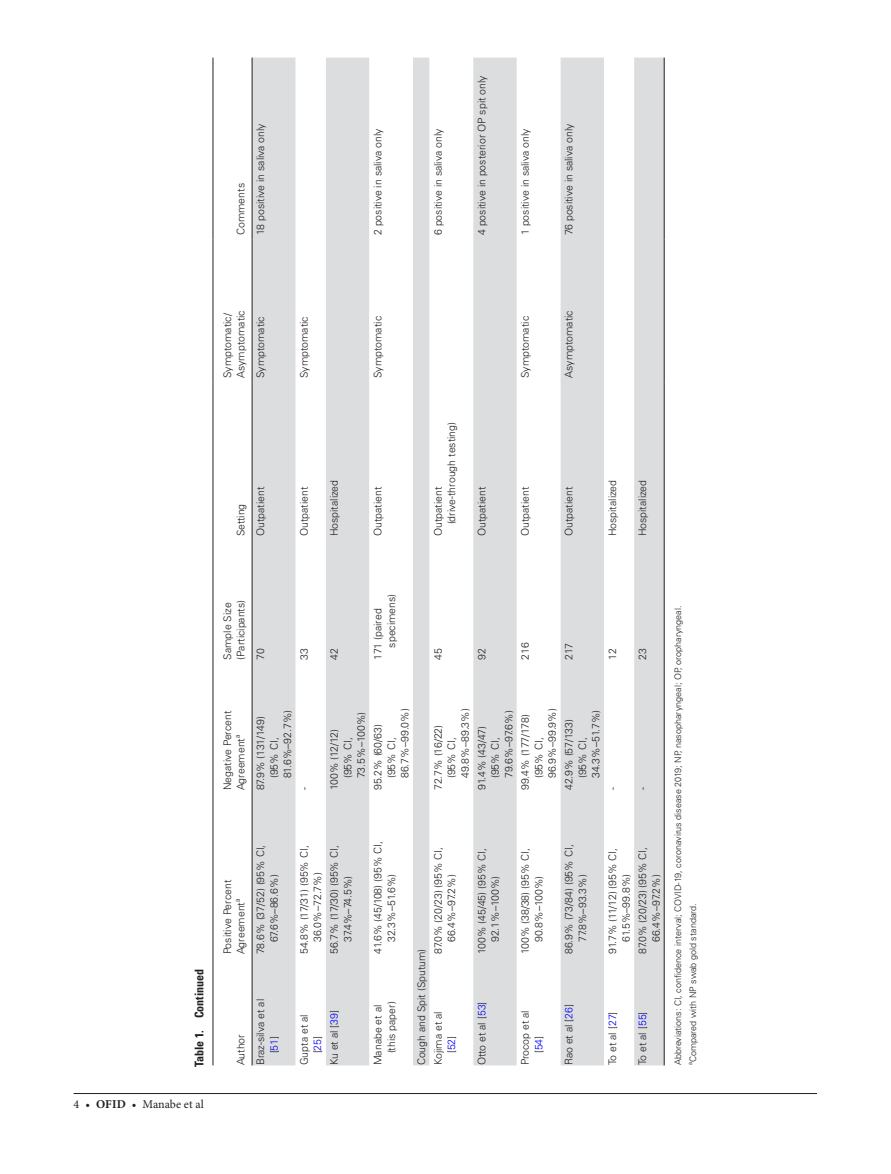
<style>
.page{position:relative;width:891px;height:1174px;background:#fff}
.page>*{position:absolute;margin:0;border:0;box-sizing:border-box;transform-origin:0 0}
.t1{font:12px "Minion Pro";letter-spacing:-.005em;color:#231f20}
.t2{font:700 condensed 12px "Univers LT Std";color:#231f20}
.t3{font:300 10.5px/13.5px "Univers LT Std";color:#231f20}
.t4{font:300 9px "Univers LT Std";color:#231f20}
.t5{font:300 6.9px "Univers LT Std";color:#231f20}
.t6{font:300 6px "Univers LT Std";color:#231f20}
.s1{font-weight:700}
.s2{color:#00f}
</style>
<div class="page">
<hr style="left:74px;top:1093px;width:743px;height:1px;background:#231f20">
<svg style="left:251px;top:58px;width:1px;height:1007px"></svg>
<div style="left:253px;top:58px;width:411px;height:1007px;background:#dcdddf"></div>
<svg style="left:296px;top:58px;width:338px;height:1007px"></svg>
<hr style="left:213px;top:959px;width:1px;height:106px;background:#231f20">
<hr style="left:213px;top:795px;width:1px;height:164px;background:#231f20">
<hr style="left:213px;top:664px;width:1px;height:131px;background:#231f20">
<hr style="left:213px;top:541px;width:1px;height:123px;background:#231f20">
<hr style="left:213px;top:382px;width:1px;height:159px;background:#231f20">
<hr style="left:213px;top:240px;width:1px;height:142px;background:#231f20">
<hr style="left:213px;top:58px;width:1px;height:182px;background:#231f20">
<hr style="left:252px;top:959px;width:1px;height:106px;background:#231f20">
<hr style="left:252px;top:795px;width:1px;height:164px;background:#231f20">
<hr style="left:252px;top:664px;width:1px;height:131px;background:#231f20">
<hr style="left:252px;top:541px;width:1px;height:123px;background:#231f20">
<hr style="left:252px;top:382px;width:1px;height:159px;background:#231f20">
<hr style="left:252px;top:240px;width:1px;height:142px;background:#231f20">
<hr style="left:252px;top:58px;width:1px;height:182px;background:#231f20">
<hr style="left:664px;top:959px;width:1px;height:106px;background:#231f20">
<hr style="left:664px;top:795px;width:1px;height:164px;background:#231f20">
<hr style="left:664px;top:664px;width:1px;height:131px;background:#231f20">
<hr style="left:664px;top:541px;width:1px;height:123px;background:#231f20">
<hr style="left:664px;top:382px;width:1px;height:159px;background:#231f20">
<hr style="left:664px;top:240px;width:1px;height:142px;background:#231f20">
<hr style="left:664px;top:58px;width:1px;height:182px;background:#231f20">
<p class="t3" style="left:234px;top:235px;width:53px;rotate:-90deg">Comments</p>
<p class="t3" style="left:254px;top:235px;width:113px;rotate:-90deg">18 positive in saliva only</p>
<p class="t3" style="left:371px;top:235px;width:108px;rotate:-90deg">2 positive in saliva only</p>
<p class="t3" style="left:431px;top:235px;width:108px;rotate:-90deg">6 positive in saliva only</p>
<p class="t3" style="left:475px;top:235px;width:161px;rotate:-90deg">4 positive in posterior OP spit only</p>
<p class="t3" style="left:519px;top:235px;width:108px;rotate:-90deg">1 positive in saliva only</p>
<p class="t3" style="left:562px;top:235px;width:113px;rotate:-90deg">76 positive in saliva only</p>
<p class="t3" style="left:221px;top:378px;width:69px;rotate:-90deg">Symptomatic/<br>Asymptomatic</p>
<p class="t3" style="left:254px;top:378px;width:63px;rotate:-90deg">Symptomatic</p>
<p class="t3" style="left:297px;top:378px;width:63px;rotate:-90deg">Symptomatic</p>
<p class="t3" style="left:371px;top:378px;width:63px;rotate:-90deg">Symptomatic</p>
<p class="t3" style="left:234px;top:536px;width:34px;rotate:-90deg">Setting</p>
<p class="t3" style="left:254px;top:536px;width:51px;rotate:-90deg">Outpatient</p>
<p class="t3" style="left:297px;top:536px;width:51px;rotate:-90deg">Outpatient</p>
<p class="t3" style="left:327px;top:536px;width:58px;rotate:-90deg">Hospitalized</p>
<p class="t3" style="left:371px;top:536px;width:51px;rotate:-90deg">Outpatient</p>
<p class="t3" style="left:431px;top:524px;width:104px;text-indent:-12px;rotate:-90deg">Outpatient (drive-through testing)</p>
<p class="t3" style="left:475px;top:536px;width:51px;rotate:-90deg">Outpatient</p>
<p class="t3" style="left:519px;top:378px;width:63px;rotate:-90deg">Symptomatic</p>
<p class="t3" style="left:562px;top:378px;width:69px;rotate:-90deg">Asymptomatic</p>
<p class="t3" style="left:519px;top:536px;width:51px;rotate:-90deg">Outpatient</p>
<p class="t3" style="left:562px;top:536px;width:51px;rotate:-90deg">Outpatient</p>
<p class="t3" style="left:606px;top:536px;width:58px;rotate:-90deg">Hospitalized</p>
<p class="t3" style="left:636px;top:536px;width:58px;rotate:-90deg">Hospitalized</p>
<p class="t2" style="left:192px;top:1067px;width:100px;rotate:-90deg">Table 1. Continued</p>
<p class="t1" style="left:74px;top:1096px;width:132px">4 • <span class="s1">ofid</span> • Manabe et al</p>
<p class="t3" style="left:221px;top:660px;width:61px;rotate:-90deg">Sample Size (Participants)</p>
<p class="t3" style="left:254px;top:660px;width:13px;rotate:-90deg">70</p>
<p class="t3" style="left:297px;top:660px;width:13px;rotate:-90deg">33</p>
<p class="t3" style="left:221px;top:790px;width:81px;rotate:-90deg">Negative Percent<br>Agreement</p>
<p class="t5" style="left:233px;top:738px;width:5px;rotate:-90deg">a</p>
<p class="t3" style="left:254px;top:778px;width:70px;text-indent:-12px;rotate:-90deg">87.9% (131/149) (95% CI,<br>81.6%–92.7%)</p>
<p class="t3" style="left:297px;top:790px;width:4px;rotate:-90deg">-</p>
<p class="t3" style="left:327px;top:660px;width:13px;rotate:-90deg">42</p>
<p class="t3" style="left:371px;top:648px;width:55px;text-indent:-12px;rotate:-90deg">171 (paired specimens)</p>
<p class="t3" style="left:327px;top:778px;width:68px;text-indent:-12px;rotate:-90deg">100% (12/12) (95% CI,<br>73.5%–100%)</p>
<p class="t3" style="left:371px;top:778px;width:72px;text-indent:-12px;rotate:-90deg">95.2% (60/63) (95% CI,<br>86.7%–99.0%)</p>
<p class="t3" style="left:431px;top:660px;width:13px;rotate:-90deg">45</p>
<p class="t3" style="left:475px;top:660px;width:13px;rotate:-90deg">92</p>
<p class="t3" style="left:519px;top:660px;width:18px;rotate:-90deg">216</p>
<p class="t3" style="left:562px;top:660px;width:18px;rotate:-90deg">217</p>
<p class="t3" style="left:606px;top:660px;width:13px;rotate:-90deg">12</p>
<p class="t3" style="left:431px;top:778px;width:72px;text-indent:-12px;rotate:-90deg">72.7% (16/22) (95% CI,<br>49.8%–89.3%)</p>
<p class="t3" style="left:475px;top:778px;width:69px;text-indent:-12px;rotate:-90deg">91.4% (43/47) (95% CI,<br>79.6%–97.6%)</p>
<p class="t3" style="left:519px;top:778px;width:72px;text-indent:-12px;rotate:-90deg">99.4% (177/178) (95% CI,<br>96.9%–99.9%)</p>
<p class="t3" style="left:562px;top:778px;width:70px;text-indent:-12px;rotate:-90deg">42.9% (57/133) (95% CI,<br>34.3%–51.7%)</p>
<p class="t3" style="left:606px;top:790px;width:4px;rotate:-90deg">-</p>
<p class="t3" style="left:636px;top:660px;width:13px;rotate:-90deg">23</p>
<p class="t3" style="left:636px;top:790px;width:4px;rotate:-90deg">-</p>
<p class="t3" style="left:221px;top:954px;width:76px;rotate:-90deg">Positive Percent<br>Agreement<sup>a</sup></p>
<p class="t3" style="left:254px;top:942px;width:99px;text-indent:-12px;rotate:-90deg">78.6% (37/52) (95% CI,<br>67.6%–86.6%)</p>
<p class="t3" style="left:234px;top:1065px;width:33px;rotate:-90deg">Author</p>
<p class="t3" style="left:254px;top:1053px;width:56px;text-indent:-12px;rotate:-90deg">Braz-silva et al [<span class="s2">51</span>]</p>
<p class="t3" style="left:297px;top:942px;width:98px;text-indent:-12px;rotate:-90deg">54.8% (17/31) (95% CI,<br>36.0%–72.7%)</p>
<p class="t3" style="left:327px;top:942px;width:98px;text-indent:-12px;rotate:-90deg">56.7% (17/30) (95% CI,<br>37.4%–74.5%)</p>
<p class="t3" style="left:297px;top:1053px;width:40px;text-indent:-12px;rotate:-90deg">Gupta et al [<span class="s2">25</span>]</p>
<p class="t3" style="left:327px;top:1065px;width:57px;rotate:-90deg">Ku et al [<span class="s2">39</span>]</p>
<p class="t3" style="left:371px;top:942px;width:103px;text-indent:-12px;rotate:-90deg">41.6% (45/108) (95% CI,<br>32.3%–51.6%)</p>
<p class="t3" style="left:371px;top:1053px;width:53px;text-indent:-12px;rotate:-90deg">Manabe et al (this paper)</p>
<p class="t3" style="left:431px;top:942px;width:97px;text-indent:-12px;rotate:-90deg">87.0% (20/23) (95% CI,<br>66.4%–97.2%)</p>
<p class="t3" style="left:413px;top:1065px;width:118px;line-height:16.6px;rotate:-90deg">Cough and Spit (Sputum)<br>Kojima et al</p>
<p class="t3" style="left:445px;top:1053px;width:19px;rotate:-90deg">[<span class="s2">52</span>]</p>
<p class="t3" style="left:475px;top:942px;width:96px;text-indent:-12px;rotate:-90deg">100% (45/45) (95% CI,<br>92.1%–100%)</p>
<p class="t3" style="left:475px;top:1065px;width:65px;rotate:-90deg">Otto et al [<span class="s2">53</span>]</p>
<p class="t3" style="left:519px;top:942px;width:96px;text-indent:-12px;rotate:-90deg">100% (38/38) (95% CI,<br>90.8%–100%)</p>
<p class="t3" style="left:519px;top:1053px;width:45px;text-indent:-12px;rotate:-90deg">Procop et al [<span class="s2">54</span>]</p>
<p class="t3" style="left:562px;top:942px;width:99px;text-indent:-12px;rotate:-90deg">86.9% (73/84) (95% CI,<br>77.8%–93.3%)</p>
<p class="t3" style="left:562px;top:1065px;width:63px;rotate:-90deg">Rao et al [<span class="s2">26</span>]</p>
<p class="t3" style="left:636px;top:942px;width:97px;text-indent:-12px;rotate:-90deg">87.0% (20/23) (95% CI,<br>66.4%–97.2%)</p>
<p class="t3" style="left:606px;top:942px;width:96px;text-indent:-12px;rotate:-90deg">91.7% (11/12) (95% CI,<br>61.5%–99.8%)</p>
<p class="t3" style="left:606px;top:1065px;width:55px;rotate:-90deg">To et al [<span class="s2">27</span>]</p>
<p class="t3" style="left:636px;top:1065px;width:55px;rotate:-90deg">To et al [<span class="s2">55</span>]</p>
<p class="t4" style="left:672px;top:1065px;width:461px;rotate:-90deg">Abbreviations: CI, confidence interval; COVID-19, coronavirus disease 2019; NP, nasopharyngeal; OP, oropharyngeal.</p>
<p class="t4" style="left:687px;top:1062px;width:161px;rotate:-90deg">Compared with NP swab gold standard.</p>
<p class="t6" style="left:686px;top:1065px;width:4px;rotate:-90deg">a</p>
</div>
